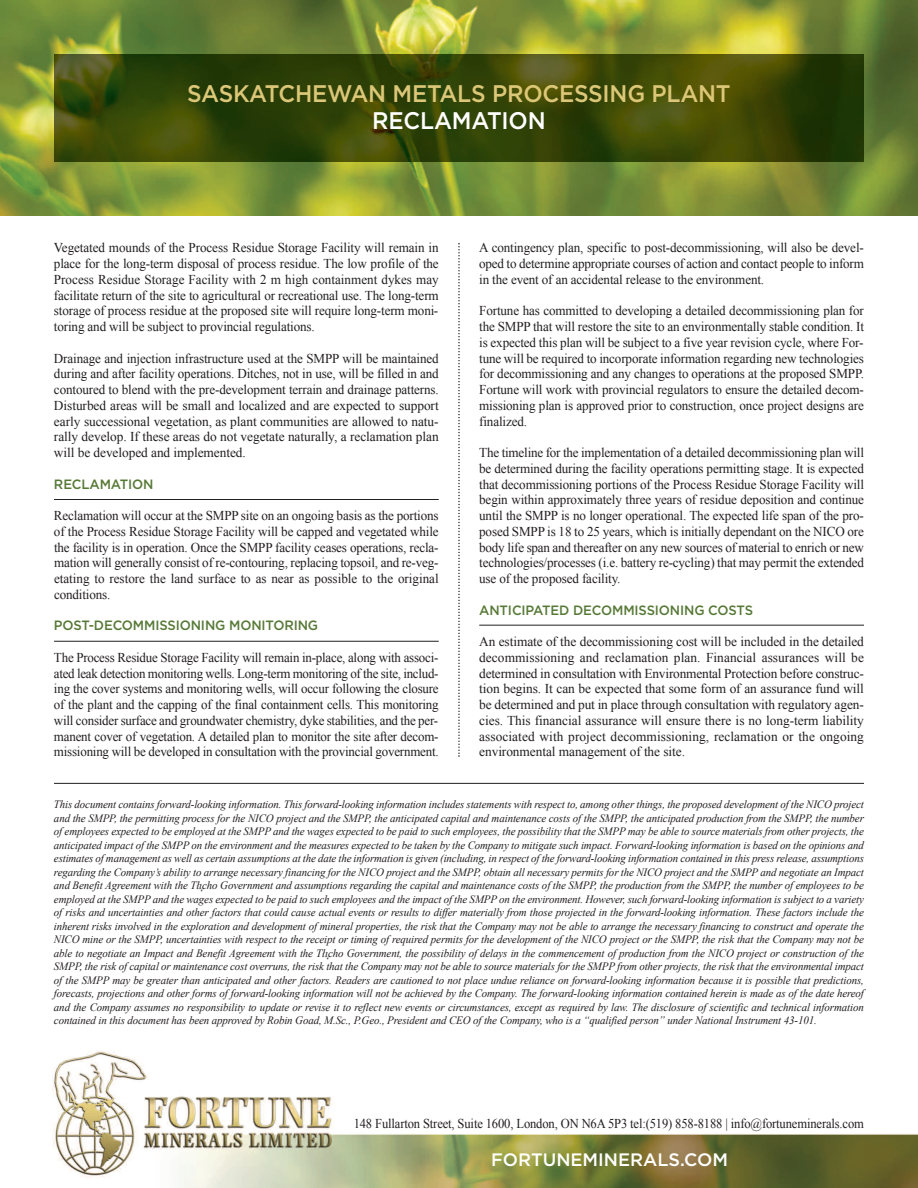
<style>
.page{position:relative;width:918px;height:1188px;background:#fff}
.page>*{position:absolute;margin:0;border:0;box-sizing:border-box;transform-origin:0 0}
.t1{font:500 24px "Gotham";letter-spacing:-.01em;color:#dcc778;scale:.95 1}
.t2{font:500 24px "Gotham";letter-spacing:-.01em;color:#fff;scale:.95 1}
.t3{font:500 18px "Gotham";color:#fff}
.t4{font:13.5px/15.8px "Times New Roman";letter-spacing:-.01em;color:#231f20;text-align:justify}
.t5{font:13.5px/15.8px "Times New Roman";letter-spacing:-.01em;color:#231f20;text-align:justify;scale:.96 1}
.t6{font:13.5px "Times New Roman";letter-spacing:-.01em;color:#231f20;scale:.93 1}
.t7{font:500 13.5px "Gotham";letter-spacing:-.01em;color:#577936}
.t8{font:italic 11.25px/13.5px "Times New Roman";letter-spacing:-.01em;color:#231f20;text-align:justify}
</style>
<div class="page">
<img style="left:52px;top:1051px;width:866px;height:137px">
<img style="left:0;top:0;width:918px;height:216px">
<img style="left:54px;top:54px;width:810px;height:108px">
<svg style="left:458px;top:243px;width:2px;height:514px"></svg>
<hr style="left:54px;top:499px;width:385px;height:1px;background:#231f20">
<hr style="left:479px;top:625px;width:385px;height:1px;background:#231f20">
<hr style="left:54px;top:641px;width:385px;height:1px;background:#231f20">
<hr style="left:54px;top:783px;width:810px;height:1px;background:#231f20">
<h1 class="t1" style="left:187px;top:79px;width:574px">SASKATCHEWAN METALS PROCESSING PLANT</h1>
<h1 class="t2" style="left:372px;top:106px;width:184px">RECLAMATION</h1>
<p class="t4" style="left:54px;top:240px;width:386px">Vegetated mounds of the Process Residue Storage Facility will remain in place for the long-term disposal of process residue. The low profile of the Process Residue Storage Facility with 2 m high containment dykes may facilitate return of the site to agricultural or recreational use. The long-term storage of process residue at the proposed site will require long-term moni&shy;toring and will be subject to provincial regulations.</p>
<p class="t4" style="left:54px;top:350px;width:386px">Drainage and injection infrastructure used at the SMPP will be maintained during and after facility operations. Ditches, not in use, will be filled in and contoured to blend with the pre-development terrain and drainage patterns.<br>Disturbed areas will be small and localized and are expected to support early successional vegetation, as plant communities are allowed to natu&shy;rally develop. If these areas do not vegetate naturally, a reclamation plan will be developed and implemented.</p>
<p class="t7" style="left:54px;top:476px;width:101px">RECLAMATION</p>
<p class="t4" style="left:54px;top:508px;width:386px">Reclamation will occur at the SMPP site on an ongoing basis as the portions of the Process Residue Storage Facility will be capped and vegetated while the facility is in operation. Once the SMPP facility ceases operations, recla&shy;mation will generally consist of re-contouring, replacing topsoil, and re-veg&shy;etating to restore the land surface to as near as possible to the original conditions.</p>
<p class="t7" style="left:54px;top:618px;width:266px">POST-DECOMMISSIONING MONITORING</p>
<p class="t5" style="left:54px;top:649px;width:402px">The Process Residue Storage Facility will remain in-place, along with associ&shy;ated leak detection monitoring wells. Long-term monitoring of the site, includ&shy;ing the cover systems and monitoring wells, will occur following the closure of the plant and the capping of the final containment cells. This monitoring will consider surface and groundwater chemistry, dyke stabilities, and the per&shy;manent cover of vegetation. A detailed plan to monitor the site after decom&shy;missioning will be developed in consultation with the provincial government.</p>
<p class="t4" style="left:479px;top:240px;width:386px">A contingency plan, specific to post-decommissioning, will also be devel&shy;oped to determine appropriate courses of action and contact people to inform in the event of an accidental release to the environment.</p>
<p class="t4" style="left:479px;top:303px;width:386px">Fortune has committed to developing a detailed decommissioning plan for the SMPP that will restore the site to an environmentally stable condition. It is expected this plan will be subject to a five year revision cycle, where For&shy;tune will be required to incorporate information regarding new technologies for decommissioning and any changes to operations at the proposed SMPP.<br>Fortune will work with provincial regulators to ensure the detailed decom&shy;missioning plan is approved prior to construction, once project designs are finalized.</p>
<p class="t4" style="left:479px;top:445px;width:386px">The timeline for the implementation of a detailed decommissioning plan will be determined during the facility operations permitting stage. It is expected that decommissioning portions of the Process Residue Storage Facility will begin within approximately three years of residue deposition and continue until the SMPP is no longer operational. The expected life span of the pro&shy;posed SMPP is 18 to 25 years, which is initially dependant on the NICO ore body life span and thereafter on any new sources of material to enrich or new technologies/processes (i.e. battery re-cycling) that may permit the extended use of the proposed facility.</p>
<p class="t7" style="left:479px;top:602px;width:275px">ANTICIPATED DECOMMISSIONING COSTS</p>
<p class="t4" style="left:479px;top:634px;width:386px">An estimate of the decommissioning cost will be included in the detailed decommissioning and reclamation plan. Financial assurances will be determined in consultation with Environmental Protection before construc&shy;tion begins. It can be expected that some form of an assurance fund will be determined and put in place through consultation with regulatory agen&shy;cies. This financial assurance will ensure there is no long-term liability associated with project decommissioning, reclamation or the ongoing environmental management of the site.</p>
<p class="t8" style="left:54px;top:798px;width:812px">This document contains forward-looking information. This forward-looking information includes statements with respect to, among other things, the proposed development of the NICO project and the SMPP, the permitting process for the NICO project and the SMPP, the anticipated capital and maintenance costs of the SMPP, the anticipated production from the SMPP, the number of employees expected to be employed at the SMPP and the wages expected to be paid to such employees, the possibility that the SMPP may be able to source materials from other projects, the anticipated impact of the SMPP on the environment and the measures expected to be taken by the Company to mitigate such impact. Forward-looking information is based on the opinions and estimates of management as well as certain assumptions at the date the information is given (including, in respect of the forward-looking information contained in this press release, assumptions regarding the Company’s ability to arrange necessary financing for the NICO project and the SMPP, obtain all necessary permits for the NICO project and the SMPP and negotiate an Impact and Benefit Agreement with the Tłıc̨ ho Government and assumptions regarding the capital and maintenance costs of the SMPP, the production from the SMPP, the number of employees to be employed at the SMPP and the wages expected to be paid to such employees and the impact of the SMPP on the environment. However, such forward-looking information is subject to a variety of risks and uncertainties and other factors that could cause actual events or results to differ materially from those projected in the forward-looking information. These factors include the inherent risks involved in the exploration and development of mineral properties, the risk that the Company may not be able to arrange the necessary financing to construct and operate the NICO mine or the SMPP, uncertainties with respect to the receipt or timing of required permits for the development of the NICO project or the SMPP, the risk that the Company may not be able to negotiate an Impact and Benefit Agreement with the Tłıc̨ ho Government, the possibility of delays in the commencement of production from the NICO project or construction of the SMPP, the risk of capital or maintenance cost overruns, the risk that the Company may not be able to source materials for the SMPP from other projects, the risk that the environmental impact of the SMPP may be greater than anticipated and other factors. Readers are cautioned to not place undue reliance on forward-looking information because it is possible that predictions, forecasts, projections and other forms of forward-looking information will not be achieved by the Company. The forward-looking information contained herein is made as of the date hereof and the Company assumes no responsibility to update or revise it to reflect new events or circumstances, except as required by law. The disclosure of scientific and technical information contained in this document has been approved by Robin Goad, M.Sc., P.Geo., President and CEO of the Company, who is a “qualified person” under National Instrument 43-101.</p>
<p class="t6" style="left:354px;top:1116px;width:550px">148 Fullarton Street, Suite 1600, London, ON N6A 5P3 tel:(519) 858-8188 | info@fortuneminerals.com</p>
<h2 class="t3" style="left:491px;top:1150px;width:238px">FORTUNEMINERALS.COM</h2>
</div>
